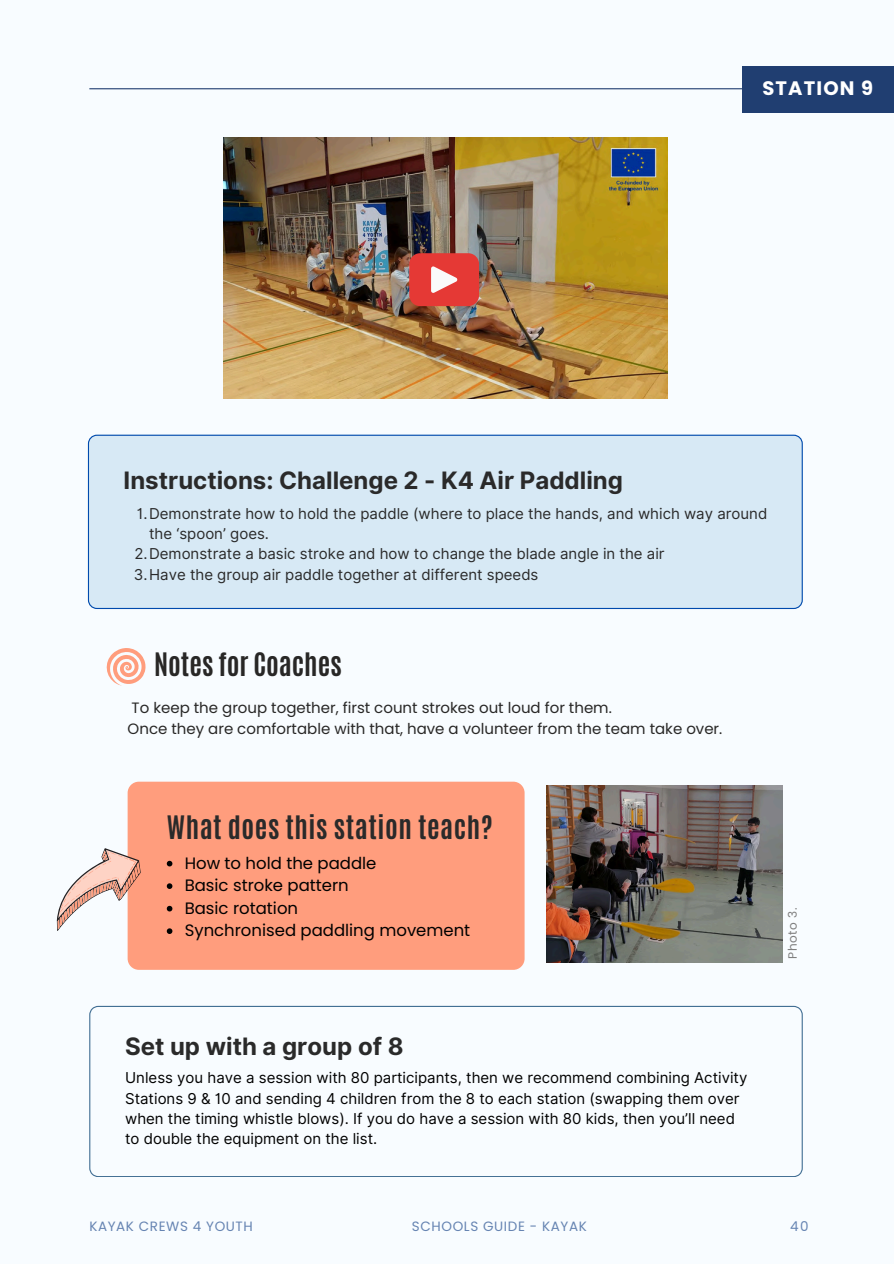
<style>
.page{position:relative;width:894px;height:1264px;background:#fff}
.page>*{position:absolute;margin:0;border:0;box-sizing:border-box;transform-origin:0 0}
.t1{font:700 27px "Antonio";letter-spacing:.025em;color:#2a2a2a}
.t2{font:700 27px "Antonio";color:#282726}
.t3{font:700 24px "Inter";color:#2a2a2a}
.t4{font:700 19.5px "Poppins";letter-spacing:.06em;color:#fff}
.t5{font:16.5px "Poppins";color:#010101}
.t6{font:15px/20.2px "Inter";color:#010101}
.t7{font:15px/20.2px "Inter";color:#2a2a2a}
.t8{font:15px/20.2px "Poppins";color:#282726}
.t9{font:13.5px "Poppins";letter-spacing:.045em;color:#6684b2}
.t10{font:12px "Poppins";letter-spacing:.045em;color:#7f7f7f}
</style>
<div class="page">
<div style="left:0;top:0;width:893px;height:1263px;background:#f8fcff"></div>
<hr style="left:89px;top:88px;width:715px;height:1px;background:#203e71">
<div style="left:741px;top:66px;width:152px;height:47px;background:#203e71"></div>
<svg style="left:89px;top:1005px;width:713px;height:171px"></svg>
<div style="left:88px;top:434px;width:714px;height:175px;background:#d7e9f5"></div>
<img style="left:224px;top:137px;width:443px;height:261px">
<svg style="left:409px;top:253px;width:70px;height:53px;background:#e4504c"></svg>
<div style="left:128px;top:781px;width:396px;height:188px;background:#ff9d7d;border-radius:11px"></div>
<svg style="left:167px;top:860px;width:5px;height:6px"></svg>
<svg style="left:167px;top:883px;width:5px;height:6px"></svg>
<svg style="left:167px;top:905px;width:5px;height:6px"></svg>
<svg style="left:167px;top:928px;width:5px;height:6px"></svg>
<svg style="left:56px;top:836px;width:85px;height:99px"></svg>
<img style="left:546px;top:785px;width:236px;height:177px">
<svg style="left:106px;top:648px;width:39px;height:38px"></svg>
<h3 class="t4" style="left:762px;top:75px;width:112px">STATION 9</h3>
<p class="t3" style="left:124px;top:465px;width:501px">Instructions: Challenge 2 - K4 Air Paddling</p>
<p class="t7" style="left:149px;top:503px;width:619px;text-indent:-12px">1.Demonstrate how to hold the paddle (where to place the hands, and which way around the ‘spoon’ goes.</p>
<p class="t7" style="left:134px;top:543px;width:531px">2.Demonstrate a basic stroke and how to change the blade angle in the air</p>
<p class="t7" style="left:134px;top:564px;width:406px">3.Have the group air paddle together at different speeds</p>
<p class="t2" style="left:154px;top:645px;width:189px">Notes for Coaches</p>
<p class="t8" style="left:128px;top:698px;width:596px">To keep the group together, first count strokes out loud for them.<br>Once they are comfortable with that, have a volunteer from the team take over.</p>
<p class="t1" style="left:167px;top:808px;width:327px">What does this station teach?</p>
<h2 class="t5" style="left:185px;top:851px;width:193px">How to hold the paddle</h2>
<p class="t5" style="left:185px;top:873px;width:165px">Basic stroke pattern</p>
<h1 class="t5" style="left:185px;top:896px;width:115px">Basic rotation</h1>
<h4 class="t5" style="left:185px;top:918px;width:287px">Synchronised paddling movement</h4>
<p class="t3" style="left:125px;top:1031px;width:280px">Set up with a group of 8</p>
<p class="t6" style="left:125px;top:1067px;width:623px">Unless you have a session with 80 participants, then we recommend combining Activity Stations 9 &amp; 10 and sending 4 children from the 8 to each station (swapping them over when the timing whistle blows). If you do have a session with 80 kids, then you’ll need to double the equipment on the list.</p>
<p class="t9" style="left:89px;top:1217px;width:165px">KAYAK CREWS 4 YOUTH</p>
<p class="t9" style="left:412px;top:1217px;width:176px">SCHOOLS GUIDE - KAYAK</p>
<p class="t10" style="left:784px;top:958px;width:52px;rotate:-90deg">Photo 3.</p>
<h1 class="t9" style="left:789px;top:1217px;width:20px">40</h1>
</div>
